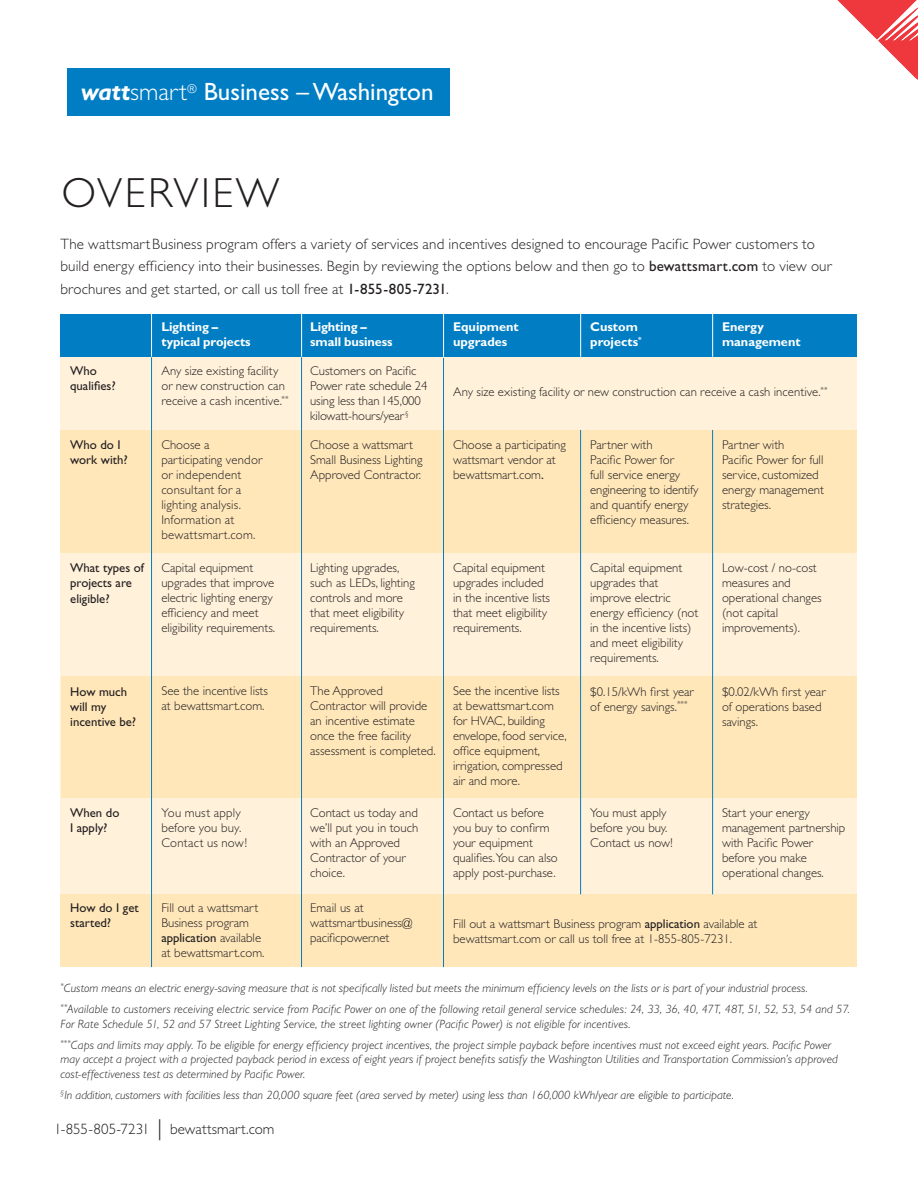
<style>
.page{position:relative;width:918px;height:1188px;background:#fff}
.page>*{position:absolute;margin:0;border:0;box-sizing:border-box;transform-origin:0 0}
.t1{font:300 42.3px "Gill Sans";letter-spacing:.06em;color:#231f20}
.t2{font:25.05px "Gill Sans";color:#fff}
.t3{font:300 15px/22.5px "Gill Sans";letter-spacing:.01em;color:#231f20}
.t4{font:300 12.75px/15px "Gill Sans";color:#231f20}
.t5{font:12.75px/15.3px "Gill Sans";color:#231f20}
.t6{font:700 12.75px/15.3px "Gill Sans";color:#fff}
.t7{font:italic 300 12px/21.1px "Gill Sans";letter-spacing:.01em;color:#231f20}
.s1{font-weight:700;font-style:italic}
.s2{font-weight:300}
.s3{font-weight:400}
.s4{font-size:21px}
</style>
<div class="page">
<svg style="left:837px;top:0;width:81px;height:80px"></svg>
<div style="left:68px;top:69px;width:382px;height:47px;background:#007dc3"></div>
<div style="left:60px;top:357px;width:797px;height:537px;background:#fff1da"></div>
<div style="left:60px;top:894px;width:797px;height:73px;background:#ffe7ba"></div>
<div style="left:60px;top:431px;width:797px;height:122px;background:#ffe7ba"></div>
<div style="left:61px;top:676px;width:795px;height:122px;background:#ffe7ba"></div>
<hr style="left:580px;top:430px;width:1px;height:464px;background:#007dc3">
<hr style="left:712px;top:430px;width:1px;height:464px;background:#007dc3">
<div style="left:60px;top:314px;width:797px;height:43px;background:#007dc3"></div>
<hr style="left:151px;top:314px;width:1px;height:43px;background:#fff">
<hr style="left:301px;top:314px;width:1px;height:43px;background:#fff">
<hr style="left:443px;top:314px;width:1px;height:43px;background:#fff">
<hr style="left:580px;top:314px;width:1px;height:43px;background:#fff">
<hr style="left:712px;top:314px;width:1px;height:43px;background:#fff">
<hr style="left:301px;top:357px;width:1px;height:610px;background:#007dc3">
<hr style="left:443px;top:358px;width:1px;height:609px;background:#007dc3">
<hr style="left:151px;top:357px;width:1px;height:610px;background:#007dc3">
<h2 class="t2" style="left:81px;top:77px;width:354px"><span class="s1">watt</span><span class="s2">smart</span><sup>®</sup> Business – Washington</h2>
<h1 class="t1" style="left:62px;top:169px;width:219px">OVERVIEW</h1>
<p class="t3" style="left:60px;top:233px;width:773px">The wattsmartBusiness program offers a variety of services and incentives designed to encourage Pacific Power customers to build energy efficiency into their businesses. Begin by reviewing the options below and then go to <span class="s3">bewattsmart.com</span> to view our brochures and get started, or call us toll free at <span class="s3">1-855-805-7231</span>.</p>
<p class="t6" style="left:161px;top:319px;width:91px">Lighting – typical projects</p>
<p class="t6" style="left:310px;top:319px;width:84px">Lighting – small business</p>
<p class="t6" style="left:453px;top:319px;width:67px">Equipment upgrades</p>
<p class="t6" style="left:590px;top:319px;width:53px">Custom projects<sup>*</sup></p>
<p class="t6" style="left:722px;top:319px;width:80px">Energy management</p>
<p class="t5" style="left:70px;top:363px;width:47px">Who qualifies?</p>
<p class="t4" style="left:161px;top:363px;width:129px">Any size existing facility or new construction can receive a cash incentive.<sup>**</sup></p>
<p class="t4" style="left:310px;top:364px;width:119px">Customers on Pacific<br>Power rate schedule 24 using less than 145,000 kilowatt-hours/year <sup>§</sup></p>
<p class="t4" style="left:453px;top:385px;width:376px">Any size existing facility or new construction can receive a cash incentive.<sup>**</sup></p>
<p class="t5" style="left:70px;top:437px;width:59px">Who do I work with?</p>
<p class="t5" style="left:70px;top:560px;width:75px">What types of projects are eligible?</p>
<p class="t4" style="left:161px;top:437px;width:103px">Choose a participating vendor or independent consultant for a lighting analysis.<br>Information at bewattsmart.com.</p>
<p class="t4" style="left:161px;top:561px;width:115px">Capital equipment upgrades that improve electric lighting energy efficiency and meet eligibility requirements.</p>
<p class="t4" style="left:310px;top:437px;width:114px">Choose a wattsmart<br>Small Business Lighting<br>Approved Contractor.</p>
<p class="t4" style="left:310px;top:561px;width:106px">Lighting upgrades, such as LEDs, lighting controls and more that meet eligibility requirements.</p>
<p class="t4" style="left:453px;top:437px;width:114px">Choose a participating wattsmart vendor at bewattsmart.com<span class="s3">.</span></p>
<p class="t4" style="left:453px;top:560px;width:99px">Capital equipment upgrades included in the incentive lists that meet eligibility requirements.</p>
<p class="t4" style="left:590px;top:437px;width:110px">Partner with<br>Pacific Power for<br>full service energy engineering to identify and quantify energy efficiency measures.</p>
<p class="t4" style="left:590px;top:561px;width:110px">Capital equipment upgrades that improve electric energy efficiency (not in the incentive lists) and meet eligibility requirements.</p>
<p class="t4" style="left:722px;top:437px;width:103px">Partner with<br>Pacific Power for full service, customized energy management strategies.</p>
<p class="t4" style="left:722px;top:561px;width:101px">Low-cost / no-cost measures and operational changes (not capital improvements).</p>
<p class="t5" style="left:70px;top:684px;width:67px">How much will my incentive be?</p>
<p class="t4" style="left:453px;top:683px;width:115px">See the incentive lists at bewattsmart.com for HVAC, building envelope, food service, office equipment, irrigation, compressed air and more.</p>
<p class="t4" style="left:161px;top:684px;width:108px">See the incentive lists at bewattsmart.com.</p>
<p class="t4" style="left:310px;top:684px;width:127px">The Approved<br>Contractor will provide an incentive estimate once the free facility assessment is completed.</p>
<p class="t5" style="left:70px;top:805px;width:51px">When do<br>I apply?</p>
<p class="t4" style="left:453px;top:805px;width:106px">Contact us before you buy to confirm your equipment qualifies.You can also apply post-purchase.</p>
<p class="t4" style="left:161px;top:806px;width:87px">You must apply before you buy.<br>Contact us now!</p>
<p class="t4" style="left:310px;top:806px;width:110px">Contact us today and we’ll put you in touch with an Approved<br>Contractor of your choice.</p>
<p class="t4" style="left:590px;top:684px;width:105px">$0.15/kWh first year of energy savings.<sup>***</sup></p>
<p class="t4" style="left:722px;top:684px;width:105px">$0.02/kWh first year of operations based savings.</p>
<p class="t4" style="left:590px;top:806px;width:84px">You must apply before you buy.<br>Contact us now!</p>
<p class="t4" style="left:722px;top:806px;width:125px">Start your energy management partnership with Pacific Power before you make operational changes.</p>
<p class="t5" style="left:70px;top:900px;width:70px">How do I get started?</p>
<p class="t4" style="left:161px;top:901px;width:105px">Fill out a wattsmart<br>Business program <span class="s3">application</span> available at bewattsmart.com.</p>
<p class="t4" style="left:310px;top:901px;width:104px">Email us at wattsmartbusiness@ pacificpower.net</p>
<p class="t4" style="left:453px;top:916px;width:306px">Fill out a wattsmart Business program <span class="s3">application</span> available at bewattsmart.com or call us toll free at 1-855-805-7231.</p>
<p class="t7" style="left:60px;top:978px;width:791px"><sup>*</sup>Custom means an electric energy-saving measure that is not specifically listed but meets the minimum efficiency levels on the lists or is part of your industrial process. <sup>**</sup>Available to customers receiving electric service from Pacific Power on one of the following retail general service schedules: 24, 33, 36, 40, 47T, 48T, 51, 52, 53, 54 and 57.</p>
<p class="t7" style="left:60px;top:1013px;width:772px">For Rate Schedule 51, 52 and 57 Street Lighting Service, the street lighting owner (Pacific Power) is not eligible for incentives.<br><sup>***</sup>Caps and limits may apply. To be eligible for energy efficiency project incentives, the project simple payback before incentives must not exceed eight years. Pacific Power</p>
<p class="t7" style="left:60px;top:1052px;width:779px;line-height:14.4px">may accept a project with a projected payback period in excess of eight years if project benefits satisfy the Washington Utilities and Transportation Commission’s approved cost-effectiveness test as determined by Pacific Power.</p>
<p class="t7" style="left:60px;top:1084px;width:675px"><sup>§</sup>In addition, customers with facilities less than 20,000 square feet (area served by meter) using less than 160,000 kWh/year are eligible to participate.</p>
<p class="t3" style="left:54px;top:1118px;width:222px">1-855-805-7231 <span class="s4">|</span> bewattsmart.com</p>
</div>
